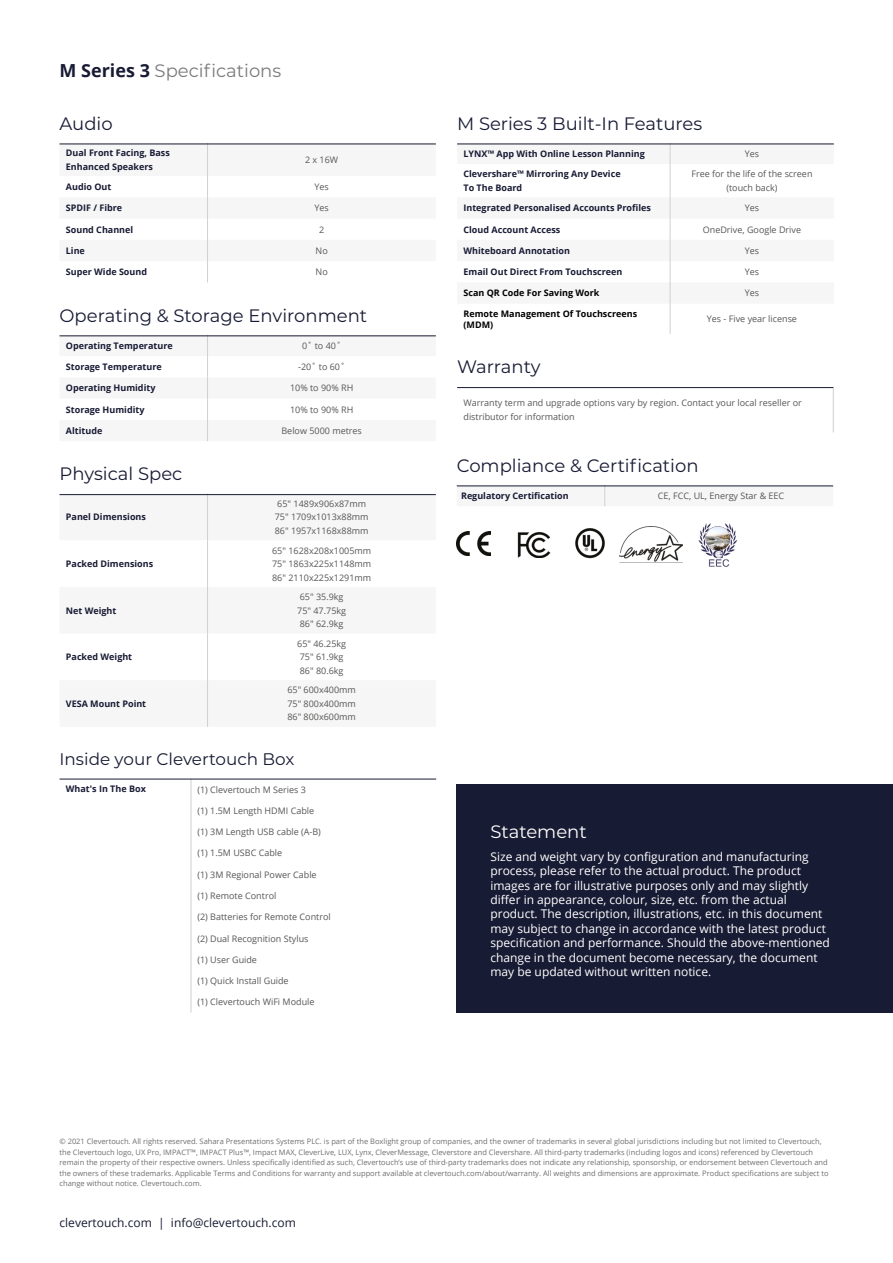
<style>
.page{position:relative;width:893px;height:1263px;background:#fff}
.page>*{position:absolute;margin:0;border:0;box-sizing:border-box;transform-origin:0 0}
.t1{font:18px "Montserrat";color:#181b34}
.t2{font:18px "Montserrat";color:#7c7b7b}
.t3{font:18px "Montserrat";color:#fff}
.t4{font:16.8px "Montserrat";color:#181b34}
.t5{font:12px/14.4px "Open Sans";color:#fff}
.t6{font:12px "Open Sans";color:#181b34}
.t7{font:9px/13.5px "Open Sans";color:#575756}
.t8{font:700 9px/13.5px "Open Sans";color:#181b34}
.t9{font:700 9px/10.8px "Open Sans";color:#000}
.t10{font:7.5px/10.5px "Open Sans";color:#706f6f}
.s1{font-family:"Open Sans";font-weight:700;color:#181b34}
</style>
<div class="page">
<svg style="left:457px;top:143px;width:377px;height:161px;fill:#f6f6f6"></svg>
<hr style="left:670px;top:164px;width:1px;height:33px;background:#d0d0d0">
<hr style="left:670px;top:304px;width:1px;height:30px;background:#d0d0d0">
<svg style="left:670px;top:143px;width:1px;height:21px"></svg>
<svg style="left:670px;top:197px;width:1px;height:107px"></svg>
<hr style="left:457px;top:144px;width:377px;height:1px;background:#181b34">
<svg style="left:60px;top:336px;width:376px;height:105px"></svg>
<hr style="left:60px;top:335px;width:376px;height:1px;background:#181b34">
<svg style="left:60px;top:495px;width:376px;height:231px;fill:#f6f6f6"></svg>
<hr style="left:207px;top:494px;width:1px;height:46px;background:#d0d0d0">
<hr style="left:207px;top:587px;width:1px;height:46px;background:#d0d0d0">
<hr style="left:207px;top:633px;width:1px;height:47px;background:#d0d0d0">
<hr style="left:207px;top:680px;width:1px;height:47px;background:#d0d0d0">
<hr style="left:207px;top:540px;width:1px;height:47px;background:#d0d0d0">
<hr style="left:60px;top:494px;width:376px;height:1px;background:#181b34">
<div style="left:457px;top:486px;width:376px;height:20px;background:#f6f6f6"></div>
<hr style="left:457px;top:485px;width:376px;height:1px;background:#181b34">
<hr style="left:833px;top:387px;width:1px;height:45px;background:#d0d0d0">
<hr style="left:457px;top:387px;width:376px;height:1px;background:#181b34">
<img style="left:457px;top:531px;width:34px;height:24px">
<img style="left:619px;top:526px;width:63px;height:37px">
<img style="left:518px;top:532px;width:32px;height:26px">
<img style="left:575px;top:528px;width:30px;height:31px">
<img style="left:698px;top:523px;width:40px;height:44px">
<svg style="left:191px;top:780px;width:1px;height:232px"></svg>
<hr style="left:60px;top:779px;width:376px;height:1px;background:#181b34">
<div style="left:457px;top:784px;width:436px;height:228px;background:#181b34"></div>
<svg style="left:60px;top:143px;width:376px;height:139px"></svg>
<hr style="left:60px;top:144px;width:376px;height:1px;background:#181b34">
<h1 class="t2" style="left:60px;top:58px;width:223px"><span class="s1">M Series 3</span> Specifications</h1>
<h1 class="t1" style="left:60px;top:111px;width:55px">Audio</h1>
<p class="t8" style="left:66px;top:146px;width:105px">Dual Front Facing, Bass<br>Enhanced Speakers</p>
<p class="t7" style="left:305px;top:153px;width:35px">2 x 16W</p>
<p class="t8" style="left:66px;top:180px;width:47px">Audio Out</p>
<p class="t7" style="left:314px;top:180px;width:16px">Yes</p>
<p class="t8" style="left:66px;top:201px;width:58px">SPDIF / Fibre</p>
<p class="t7" style="left:314px;top:201px;width:16px">Yes</p>
<p class="t8" style="left:66px;top:222px;width:69px">Sound Channel</p>
<p class="t7" style="left:319px;top:222px;width:7px">2</p>
<p class="t8" style="left:66px;top:244px;width:21px">Line</p>
<p class="t7" style="left:316px;top:244px;width:14px">No</p>
<p class="t8" style="left:66px;top:265px;width:83px">Super Wide Sound</p>
<p class="t7" style="left:316px;top:265px;width:14px">No</p>
<h1 class="t1" style="left:60px;top:303px;width:309px">Operating &amp; Storage Environment</h1>
<p class="t8" style="left:66px;top:339px;width:108px">Operating Temperature</p>
<p class="t7" style="left:302px;top:339px;width:41px">0˚ to 40˚</p>
<p class="t8" style="left:66px;top:360px;width:97px">Storage Temperature</p>
<p class="t7" style="left:298px;top:360px;width:49px">-20˚ to 60˚</p>
<p class="t8" style="left:66px;top:381px;width:91px">Operating Humidity</p>
<p class="t7" style="left:290px;top:381px;width:65px">10% to 90% RH</p>
<p class="t8" style="left:66px;top:402px;width:80px">Storage Humidity</p>
<p class="t7" style="left:290px;top:402px;width:65px">10% to 90% RH</p>
<p class="t8" style="left:66px;top:424px;width:38px">Altitude</p>
<p class="t7" style="left:281px;top:424px;width:82px">Below 5000 metres</p>
<h1 class="t1" style="left:60px;top:462px;width:124px">Physical Spec</h1>
<p class="t8" style="left:66px;top:510px;width:82px">Panel Dimensions</p>
<p class="t7" style="left:275px;top:497px;width:95px">65" 1489x906x87mm<br>75" 1709x1013x88mm<br>86" 1957x1168x88mm</p>
<p class="t8" style="left:66px;top:557px;width:89px">Packed Dimensions</p>
<p class="t8" style="left:66px;top:603px;width:52px">Net Weight</p>
<p class="t8" style="left:66px;top:650px;width:68px">Packed Weight</p>
<p class="t8" style="left:66px;top:697px;width:82px">VESA Mount Point</p>
<p class="t7" style="left:272px;top:543px;width:101px;text-align:justify">65" 1628x208x1005mm 75" 1863x225x1148mm 86" 2110x225x1291mm</p>
<p class="t7" style="left:297px;top:590px;width:50px">65" 35.9kg<br>75" 47.75kg<br>86" 62.9kg</p>
<p class="t7" style="left:297px;top:636px;width:50px">65" 46.25kg<br>75" 61.9kg<br>86" 80.6kg</p>
<p class="t7" style="left:287px;top:683px;width:70px;text-align:justify">65" 600x400mm 75" 800x400mm 86" 800x600mm</p>
<h2 class="t4" style="left:60px;top:747px;width:236px">Inside your Clevertouch Box</h2>
<p class="t8" style="left:66px;top:782px;width:82px">What's In The Box</p>
<p class="t7" style="left:197px;top:782px;width:110px">(1) Clevertouch M Series 3</p>
<p class="t7" style="left:197px;top:804px;width:118px">(1) 1.5M Length HDMI Cable</p>
<p class="t7" style="left:197px;top:825px;width:125px">(1) 3M Length USB cable (A-B)</p>
<p class="t7" style="left:197px;top:846px;width:86px">(1) 1.5M USBC Cable</p>
<p class="t7" style="left:197px;top:867px;width:121px">(1) 3M Regional Power Cable</p>
<p class="t7" style="left:197px;top:889px;width:81px">(1) Remote Control</p>
<p class="t7" style="left:197px;top:910px;width:135px">(2) Batteries for Remote Control</p>
<p class="t7" style="left:197px;top:931px;width:113px">(2) Dual Recognition Stylus</p>
<p class="t7" style="left:197px;top:952px;width:61px">(1) User Guide</p>
<p class="t7" style="left:197px;top:974px;width:93px">(1) Quick Install Guide</p>
<p class="t7" style="left:197px;top:995px;width:119px">(1) Clevertouch WiFi Module</p>
<h1 class="t1" style="left:457px;top:111px;width:247px">M Series 3 Built-In Features</h1>
<p class="t8" style="left:463px;top:147px;width:183px">LYNX™ App With Online Lesson Planning</p>
<p class="t7" style="left:745px;top:147px;width:16px">Yes</p>
<p class="t8" style="left:463px;top:167px;width:159px">Clevershare™ Mirroring Any Device<br>To The Board</p>
<p class="t7" style="left:691px;top:167px;width:123px;text-align:center">Free for the life of the screen (touch back)</p>
<p class="t8" style="left:463px;top:201px;width:189px">Integrated Personalised Accounts Profiles</p>
<p class="t7" style="left:745px;top:201px;width:16px">Yes</p>
<p class="t8" style="left:463px;top:222px;width:98px">Cloud Account Access</p>
<p class="t7" style="left:703px;top:222px;width:100px">OneDrive, Google Drive</p>
<p class="t8" style="left:463px;top:244px;width:108px">Whiteboard Annotation</p>
<p class="t7" style="left:745px;top:244px;width:16px">Yes</p>
<p class="t8" style="left:463px;top:265px;width:160px">Email Out Direct From Touchscreen</p>
<p class="t7" style="left:745px;top:265px;width:16px">Yes</p>
<p class="t9" style="left:463px;top:288px;width:137px">Scan QR Code For Saving Work</p>
<p class="t7" style="left:745px;top:286px;width:16px">Yes</p>
<p class="t9" style="left:463px;top:308px;width:175px">Remote Management Of Touchscreens (MDM)</p>
<p class="t7" style="left:707px;top:312px;width:92px">Yes - Five year license</p>
<h1 class="t1" style="left:457px;top:355px;width:85px">Warranty</h1>
<p class="t7" style="left:463px;top:396px;width:340px">Warranty term and upgrade options vary by region. Contact your local reseller or distributor for information</p>
<h1 class="t1" style="left:457px;top:453px;width:243px">Compliance &amp; Certification</h1>
<p class="t8" style="left:461px;top:489px;width:109px">Regulatory Certification</p>
<p class="t7" style="left:658px;top:489px;width:128px">CE, FCC, UL, Energy Star &amp; EEC</p>
<h1 class="t3" style="left:490px;top:819px;width:98px">Statement</h1>
<p class="t5" style="left:490px;top:849px;width:341px">Size and weight vary by configuration and manufacturing process, please refer to the actual product. The product images are for illustrative purposes only and may slightly differ in appearance, colour, size, etc. from the actual product. The description, illustrations, etc. in this document may subject to change in accordance with the latest product specification and performance. Should the above-mentioned change in the document become necessary, the document may be updated without written notice.</p>
<p class="t10" style="left:60px;top:1136px;width:770px">© 2021 Clevertouch. All rights reserved. Sahara Presentations Systems PLC. is part of the Boxlight group of companies, and the owner of trademarks in several global jurisdictions including but not limited to Clevertouch, the Clevertouch logo, UX Pro, IMPACT™, IMPACT Plus™, Impact MAX, CleverLive, LUX, Lynx, CleverMessage, Cleverstore and Clevershare. All third-party trademarks (including logos and icons) referenced by Clevertouch remain the property of their respective owners. Unless specifically identified as such, Clevertouch’s use of third-party trademarks does not indicate any relationship, sponsorship, or endorsement between Clevertouch and the owners of these trademarks. Applicable Terms and Conditions for warranty and support available at clevertouch.com/about/warranty. All weights and dimensions are approximate. Product specifications are subject to change without notice. Clevertouch.com.</p>
<h3 class="t6" style="left:60px;top:1214px;width:238px">clevertouch.com | info@clevertouch.com</h3>
</div>
